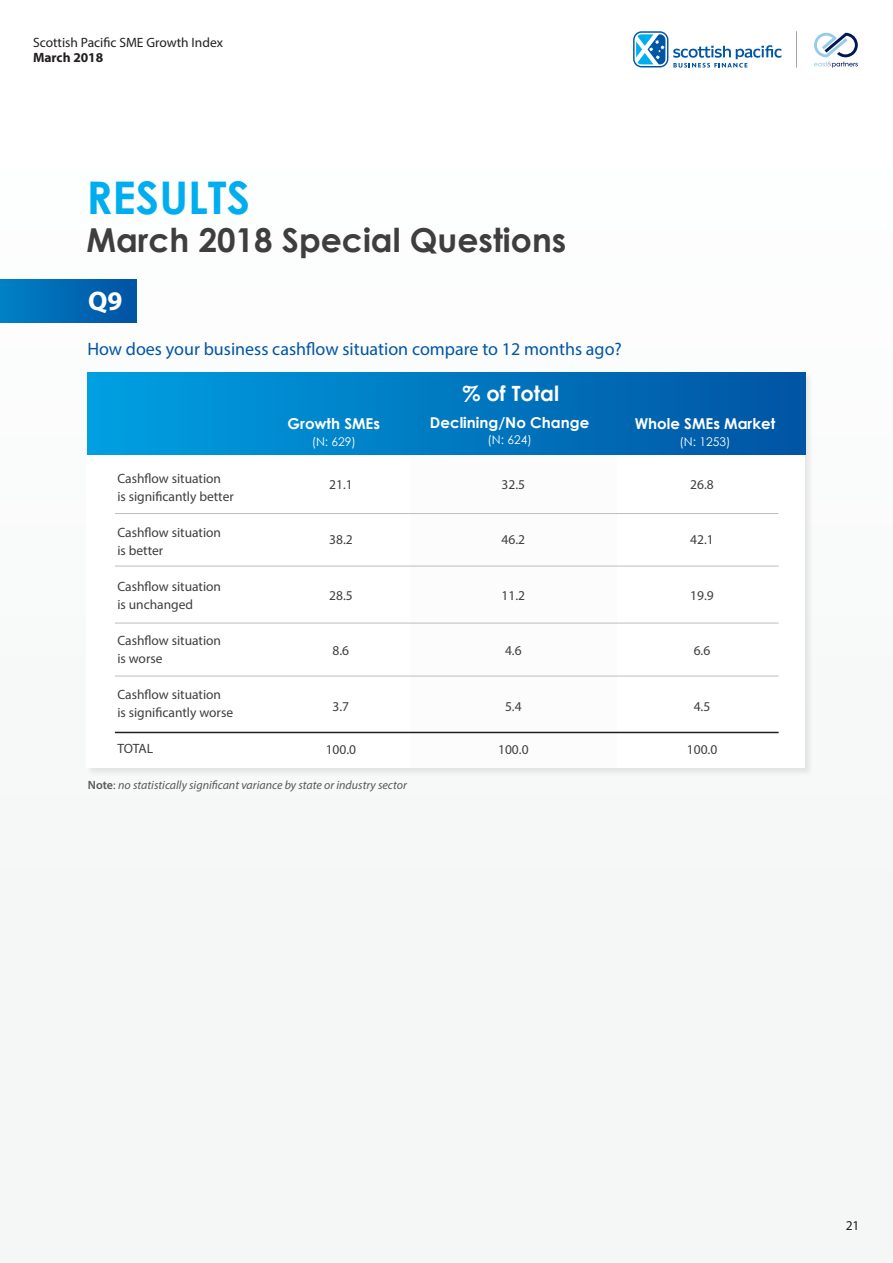
<style>
.page{position:relative;width:893px;height:1263px;background:#f5f8f7}
.page>*{position:absolute;margin:0;border:0;box-sizing:border-box;transform-origin:0 0}
.t1{font:700 45px "Century Gothic";color:#00aeef}
.t2{font:700 33px "Century Gothic";color:#3e3e3f}
.t3{font:700 27px "Myriad Pro";color:#fff}
.t4{font:700 21px "Century Gothic";color:#fff}
.t5{font:18px "Myriad Pro";color:#0155a5}
.t6{font:700 15px "Century Gothic";color:#fff}
.t7{font:13.5px/18px "Myriad Pro";color:#3e3e3f}
.t8{font:13.5px "Myriad Pro";color:#231f20}
.t9{font:700 13.5px "Myriad Pro";color:#231f20}
.t10{font:italic 12px "Myriad Pro";color:#57585a}
.t11{font:12px "Century Gothic";color:#fff}
.s1{font-weight:600;font-style:normal}
.s2{font-style:normal}
</style>
<div class="page">
<div style="left:0;top:279px;width:137px;height:43px;background:linear-gradient(to right,#0081c6,#0152a2)"></div>
<div style="left:86px;top:371px;width:728px;height:406px;background:#231f20;opacity:.1"></div>
<div style="left:86px;top:372px;width:719px;height:395px;background:#fff"></div>
<div style="left:87px;top:372px;width:719px;height:83px;background:linear-gradient(to right,#00a0e2,#0154a2)"></div>
<hr style="left:115px;top:566px;width:664px;height:1px;background:#bcbdc0">
<hr style="left:115px;top:513px;width:664px;height:1px;background:#bcbdc0">
<hr style="left:115px;top:732px;width:664px;height:1px;background:#231f20">
<hr style="left:115px;top:623px;width:664px;height:1px;background:#bcbdc0">
<hr style="left:115px;top:676px;width:664px;height:1px;background:#bcbdc0">
<svg style="left:814px;top:33px;width:44px;height:35px"></svg>
<svg style="left:633px;top:31px;width:148px;height:37px"></svg>
<hr style="left:796px;top:31px;width:1px;height:37px;background:#3e3e3f">
<p class="t8" style="left:33px;top:34px;width:191px">Scottish Pacific SME Growth Index</p>
<p class="t9" style="left:33px;top:49px;width:72px">March 2018</p>
<h1 class="t1" style="left:86px;top:169px;width:165px">RESULTS</h1>
<h2 class="t2" style="left:86px;top:219px;width:481px">March 2018 Special Questions</h2>
<h3 class="t3" style="left:88px;top:283px;width:36px">Q9</h3>
<h3 class="t5" style="left:87px;top:338px;width:536px">How does your business cashflow situation compare to 12 months ago?</h3>
<p class="t7" style="left:117px;top:469px;width:118px">Cashflow situation<br>is significantly better</p>
<p class="t7" style="left:117px;top:523px;width:105px">Cashflow situation is better</p>
<p class="t7" style="left:117px;top:577px;width:105px">Cashflow situation is unchanged</p>
<p class="t7" style="left:117px;top:631px;width:105px">Cashflow situation is worse</p>
<p class="t7" style="left:117px;top:685px;width:117px">Cashflow situation<br>is significantly worse</p>
<p class="t7" style="left:117px;top:739px;width:37px">TOTAL</p>
<p class="t6" style="left:288px;top:414px;width:94px">Growth SMEs</p>
<p class="t11" style="left:312px;top:433px;width:46px">(N: 629)</p>
<p class="t7" style="left:329px;top:475px;width:25px">21.1</p>
<p class="t7" style="left:329px;top:530px;width:25px">38.2</p>
<p class="t7" style="left:329px;top:586px;width:25px">28.5</p>
<p class="t7" style="left:333px;top:641px;width:18px">8.6</p>
<p class="t7" style="left:333px;top:697px;width:18px">3.7</p>
<p class="t7" style="left:326px;top:740px;width:32px">100.0</p>
<p class="t10" style="left:88px;top:777px;width:320px"><span class="s1">Note</span><span class="s2">:</span> no statistically significant variance by state or industry sector</p>
<h3 class="t4" style="left:463px;top:380px;width:98px">% of Total</h3>
<p class="t6" style="left:430px;top:413px;width:161px">Declining/No Change</p>
<p class="t11" style="left:487px;top:432px;width:46px">(N: 624)</p>
<p class="t7" style="left:502px;top:475px;width:25px">32.5</p>
<p class="t7" style="left:502px;top:530px;width:25px">46.2</p>
<p class="t7" style="left:502px;top:586px;width:25px">11.2</p>
<p class="t7" style="left:505px;top:641px;width:18px">4.6</p>
<p class="t7" style="left:505px;top:697px;width:18px">5.4</p>
<p class="t7" style="left:498px;top:740px;width:32px">100.0</p>
<p class="t6" style="left:635px;top:414px;width:142px">Whole SMEs Market</p>
<p class="t11" style="left:679px;top:433px;width:52px">(N: 1253)</p>
<p class="t7" style="left:690px;top:475px;width:25px">26.8</p>
<p class="t7" style="left:690px;top:530px;width:25px">42.1</p>
<p class="t7" style="left:690px;top:586px;width:25px">19.9</p>
<p class="t7" style="left:694px;top:641px;width:18px">6.6</p>
<p class="t7" style="left:694px;top:697px;width:18px">4.5</p>
<p class="t7" style="left:687px;top:740px;width:32px">100.0</p>
<p class="t8" style="left:846px;top:1217px;width:15px">21</p>
</div>
